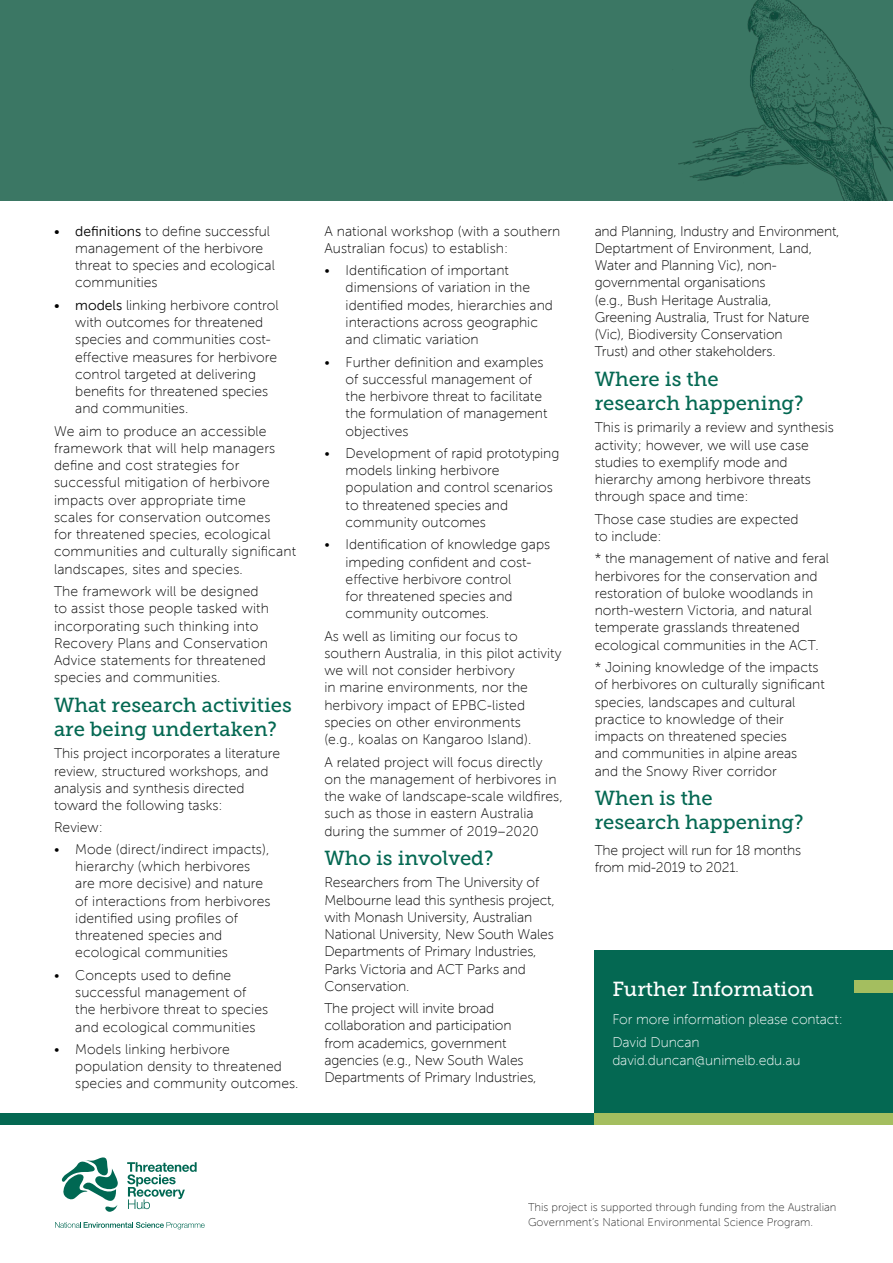
<style>
.page{position:relative;width:893px;height:1263px;background:#fff}
.page>*{position:absolute;margin:0;border:0;box-sizing:border-box;transform-origin:0 0}
.t1{font:20.25px/24.3px "Museo Slab 500";color:#046852}
.t2{font:20.25px "Museo Slab 500";color:#fff}
.t3{font:13.95px/17.2px "Museo Sans 100";color:#000}
.t4{font:13.95px/23.2px "Museo Sans 100";letter-spacing:-.01em;color:#fff}
.t5{font:11.25px/15px "Museo Sans 100";color:#000}
.s1{font-family:"Museo Sans 300"}
</style>
<div class="page">
<div style="left:0;top:0;width:893px;height:201px;background:#3b7764"></div>
<svg style="left:127px;top:1162px;width:70px;height:47px"></svg>
<svg style="left:61px;top:1157px;width:57px;height:55px"></svg>
<svg style="left:55px;top:1222px;width:150px;height:7px"></svg>
<div style="left:0;top:1114px;width:893px;height:11px;background:#046852"></div>
<div style="left:595px;top:950px;width:298px;height:164px;background:#046852"></div>
<div style="left:595px;top:1114px;width:298px;height:11px;background:#a4be5f"></div>
<div style="left:854px;top:981px;width:39px;height:12px;background:#a4be5f"></div>
<img style="left:678px;top:0;width:215px;height:201px">
<p class="t3" style="left:75px;top:222px;width:201px;text-indent:-21px"><span class="s1">• definitions</span> to define successful management of the herbivore threat to species and ecological communities</p>
<p class="t3" style="left:75px;top:296px;width:205px;text-indent:-21px"><span class="s1">• models</span> linking herbivore control with outcomes for threatened species and communities cost&shy;effective measures for herbivore control targeted at delivering benefits for threatened species and communities.</p>
<p class="t3" style="left:54px;top:422px;width:244px">We aim to produce an accessible framework that will help managers define and cost strategies for successful mitigation of herbivore impacts over appropriate time<br>scales for conservation outcomes<br>for threatened species, ecological communities and culturally significant landscapes, sites and species.</p>
<p class="t3" style="left:54px;top:583px;width:216px">The framework will be designed to assist those people tasked with incorporating such thinking into<br>Recovery Plans and Conservation<br>Advice statements for threatened species and communities.</p>
<h1 class="t1" style="left:54px;top:693px;width:239px">What research activities are being undertaken?</h1>
<p class="t3" style="left:54px;top:745px;width:228px">This project incorporates a literature review, structured workshops, and analysis and synthesis directed toward the following tasks:</p>
<p class="t3" style="left:54px;top:819px;width:50px">Review:</p>
<p class="t3" style="left:75px;top:841px;width:197px;text-indent:-21px">• Mode (direct/indirect impacts), hierarchy (which herbivores are more decisive) and nature of interactions from herbivores identified using profiles of threatened species and ecological communities</p>
<p class="t3" style="left:75px;top:966px;width:194px;text-indent:-21px">• Concepts used to define successful management of the herbivore threat to species and ecological communities</p>
<p class="t3" style="left:75px;top:1041px;width:225px;text-indent:-21px">• Models linking herbivore population density to threatened species and community outcomes.</p>
<p class="t3" style="left:324px;top:222px;width:238px">A national workshop (with a southern<br>Australian focus) to establish:</p>
<p class="t3" style="left:346px;top:262px;width:209px;text-indent:-21px">• Identification of important dimensions of variation in the identified modes, hierarchies and interactions across geographic and climatic variation</p>
<p class="t3" style="left:346px;top:353px;width:203px;text-indent:-21px">• Further definition and examples of successful management of the herbivore threat to facilitate the formulation of management objectives</p>
<p class="t3" style="left:346px;top:445px;width:215px;text-indent:-21px">• Development of rapid prototyping models linking herbivore population and control scenarios to threatened species and community outcomes</p>
<p class="t3" style="left:346px;top:536px;width:206px;text-indent:-21px">• Identification of knowledge gaps impeding confident and cost&shy;effective herbivore control<br>for threatened species and community outcomes.</p>
<p class="t3" style="left:324px;top:627px;width:239px">As well as limiting our focus to southern Australia, in this pilot activity we will not consider herbivory<br>in marine environments, nor the herbivory impact of EPBC-listed species on other environments<br>(e.g., koalas on Kangaroo Island).</p>
<p class="t3" style="left:324px;top:753px;width:240px">A related project will focus directly on the management of herbivores in the wake of landscape-scale wildfires, such as those in eastern Australia during the summer of 2019–2020</p>
<h1 class="t1" style="left:324px;top:846px;width:171px">Who is involved?</h1>
<p class="t3" style="left:324px;top:874px;width:232px">Researchers from The University of Melbourne lead this synthesis project, with Monash University, Australian National University, New South Wales Departments of Primary Industries, Parks Victoria and ACT Parks and Conservation.</p>
<p class="t3" style="left:324px;top:1000px;width:214px">The project will invite broad collaboration and participation from academics, government agencies (e.g., New South Wales<br>Departments of Primary Industries,</p>
<p class="t3" style="left:595px;top:222px;width:246px">and Planning, Industry and Environment, Deptartment of Environment, Land, Water and Planning Vic), non&shy;governmental organisations<br>(e.g., Bush Heritage Australia,<br>Greening Australia, Trust for Nature (Vic), Biodiversity Conservation<br>Trust) and other stakeholders.</p>
<h1 class="t1" style="left:595px;top:367px;width:211px">Where is the research happening?</h1>
<p class="t3" style="left:595px;top:419px;width:241px">This is primarily a review and synthesis activity; however, we will use case studies to exemplify mode and hierarchy among herbivore threats through space and time:</p>
<p class="t3" style="left:595px;top:510px;width:205px">Those case studies are expected to include:</p>
<p class="t3" style="left:595px;top:550px;width:236px">* the management of native and feral herbivores for the conservation and restoration of buloke woodlands in north-western Victoria, and natural temperate grasslands threatened ecological communities in the ACT.</p>
<p class="t3" style="left:595px;top:659px;width:232px">* Joining knowledge of the impacts of herbivores on culturally significant species, landscapes and cultural practice to knowledge of their impacts on threatened species<br>and communities in alpine areas<br>and the Snowy River corridor</p>
<h1 class="t1" style="left:595px;top:786px;width:211px">When is the<br>research happening?</h1>
<p class="t3" style="left:595px;top:842px;width:208px">The project will run for 18 months from mid-2019 to 2021.</p>
<h1 class="t2" style="left:612px;top:977px;width:203px">Further Information</h1>
<p class="t4" style="left:612px;top:1008px;width:232px">For more information please contact:<br>David Duncan</p>
<p class="t4" style="left:612px;top:1048px;width:190px">david.duncan@unimelb.edu.au</p>
<p class="t5" style="left:528px;top:1200px;width:310px">This project is supported through funding from the Australian<br>Government’s National Environmental Science Program.</p>
</div>
